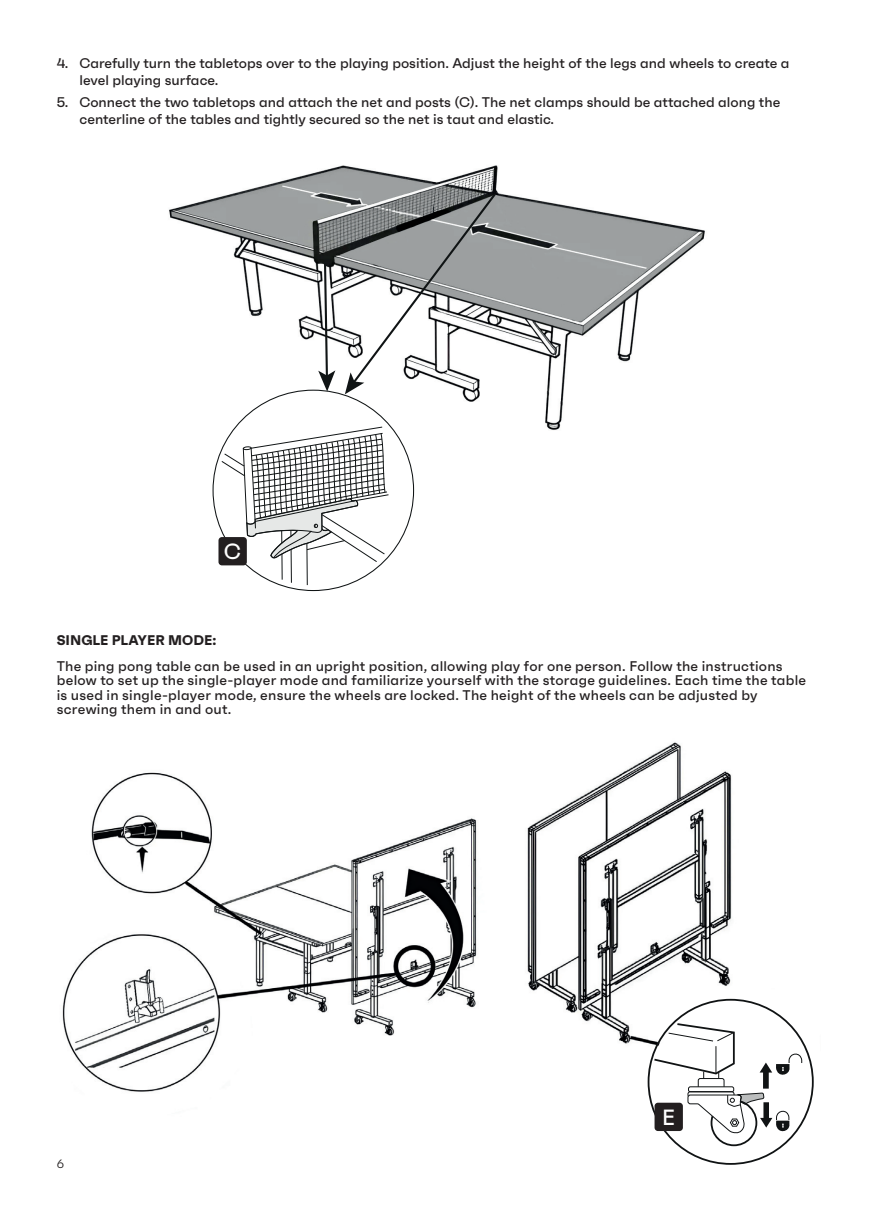
<style>
.page{position:relative;width:874px;height:1225px;background:#fff}
.page>*{position:absolute;margin:0;border:0;box-sizing:border-box;transform-origin:0 0}
.t1{font:500 22px "Faktum";color:#fff}
.t2{font:500 14px/14.4px "Faktum";letter-spacing:.01em;color:#231f20}
.t3{font:700 14px "Faktum";color:#231f20}
.t4{font:12px "Faktum";color:#231f20}
</style>
<div class="page">
<img style="left:169px;top:165px;width:536px;height:283px">
<svg style="left:221px;top:426px;width:168px;height:166px"></svg>
<svg style="left:318px;top:261px;width:17px;height:130px"></svg>
<svg style="left:344px;top:191px;width:153px;height:203px"></svg>
<img style="left:62px;top:742px;width:752px;height:378px">
<svg style="left:652px;top:1022px;width:149px;height:125px"></svg>
<div style="left:218px;top:537px;width:29px;height:28px;background:#231f20;border-radius:3px"></div>
<div style="left:654px;top:1102px;width:28px;height:29px;background:#231f20;border-radius:3px"></div>
<p class="t2" style="left:79px;top:56px;width:711px;line-height:16.8px;text-indent:-23px">4. Carefully turn the tabletops over to the playing position. Adjust the height of the legs and wheels to create a level playing surface.</p>
<p class="t2" style="left:79px;top:95px;width:702px;line-height:16.8px;text-indent:-23px">5. Connect the two tabletops and attach the net and posts (C). The net clamps should be attached along the centerline of the tables and tightly secured so the net is taut and elastic.</p>
<h1 class="t1" style="left:224px;top:543px;width:19px">C</h1>
<p class="t3" style="left:57px;top:635px;width:161px">SINGLE PLAYER MODE:</p>
<p class="t2" style="left:57px;top:660px;width:750px">The ping pong table can be used in an upright position, allowing play for one person. Follow the instructions below to set up the single-player mode and familiarize yourself with the storage guidelines. Each time the table is used in single-player mode, ensure the wheels are locked. The height of the wheels can be adjusted by screwing them in and out.</p>
<p class="t4" style="left:57px;top:1159px;width:9px">6</p>
<h1 class="t1" style="left:661px;top:1108px;width:15px">E</h1>
</div>
